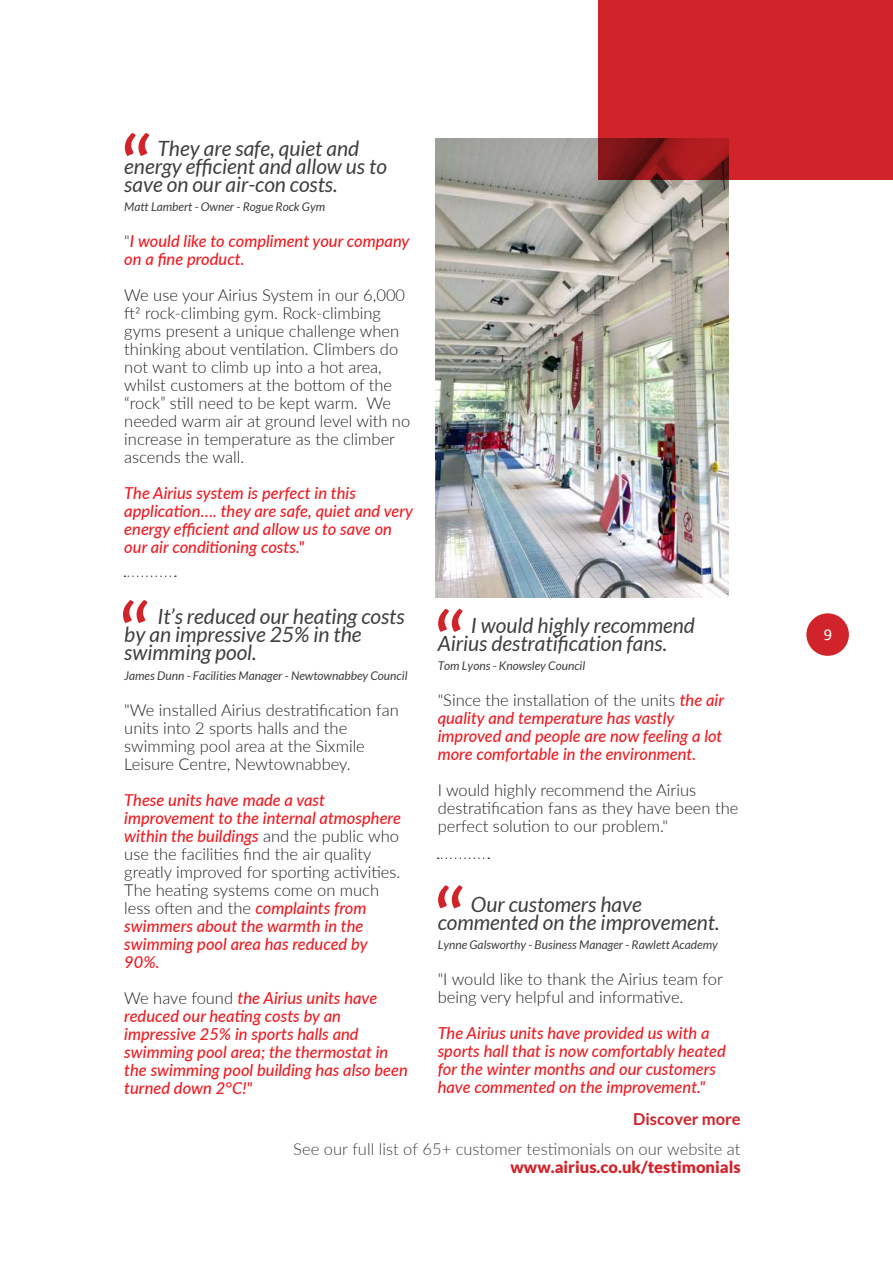
<style>
.page{position:relative;width:893px;height:1263px;background:#fff}
.page>*{position:absolute;margin:0;border:0;box-sizing:border-box;transform-origin:0 0}
.t1{font:90px "Lato";color:#d1232a}
.t2{font:italic 21px/18px "Lato";color:#3e3e3f}
.t3{font:italic 500 16.5px/18px "Lato";color:#ee1d23}
.t4{font:300 16.5px/18px "Lato";color:#231f20}
.t5{font:300 16.5px "Lato";color:#3e3e3f}
.t6{font:900 16.5px "Lato";color:#d1232a}
.t7{font:700 16.5px "Lato";color:#d1232a}
.t8{font:16.5px "Calibri";color:#fff}
.t9{font:italic 12px "Lato";color:#3e3e3f}
.s1{font-weight:300;font-style:normal;color:#231f20}
</style>
<div class="page">
<img style="left:435px;top:138px;width:294px;height:459px">
<div style="left:599px;top:0;width:294px;height:180px;background:#d1232a"></div>
<svg style="left:124px;top:575px;width:52px;height:2px"></svg>
<svg style="left:438px;top:857px;width:51px;height:2px"></svg>
<div style="left:806px;top:613px;width:43px;height:43px;background:#d1232a;border-radius:50%"></div>
<h1 class="t1" style="left:122px;top:133px;width:34px">ì</h1>
<p class="t2" style="left:124px;top:141px;width:264px;text-indent:33px">They are safe, quiet and energy efficient and allow us to save on our air-con costs.</p>
<p class="t9" style="left:124px;top:202px;width:202px">Matt Lambert - Owner - Rogue Rock Gym</p>
<p class="t3" style="left:124px;top:231px;width:287px"><span class="s1">"</span>I would like to compliment your company on a fine product.</p>
<p class="t4" style="left:124px;top:286px;width:287px">We use your Airius System in our 6,000昀琀2 rock-climbing gym. Rock-climbing gyms present a unique challenge when thinking about ven琀椀la琀椀on. Climbers do not want to climb up into a hot area, whilst customers at the bo琀琀om of the “rock” s琀椀ll need to be kept warm. We needed warm air at ground level with no increase in temperature as the climber ascends the wall.</p>
<p class="t3" style="left:124px;top:483px;width:290px">The Airius system is perfect in this<br>applica琀椀on…. they are safe, quiet and very energy efficient and allow us to save on our air condi琀椀oning costs."</p>
<h1 class="t1" style="left:120px;top:600px;width:34px">ì</h1>
<p class="t2" style="left:124px;top:609px;width:282px;text-indent:33px">Itís reduced our heating costs by an impressive 25% in the swimming pool.</p>
<p class="t9" style="left:124px;top:671px;width:285px">James Dunn - Facilities Manager - Newtownabbey Council</p>
<p class="t4" style="left:124px;top:700px;width:276px">"We installed Airius destra琀椀fica琀椀on fan units into 2 sports halls and the swimming pool area at the Sixmile Leisure Centre, Newtownabbey.</p>
<p class="t3" style="left:124px;top:792px;width:278px">These units have made a vast improvement to the internal atmosphere within the buildings <span class="s1">and the public who use the facili琀椀es find the air quality greatly improved for spor琀椀ng ac琀椀vi琀椀es.<br>The hea琀椀ng systems come on much less o昀琀en and the</span> complaints from swimmers about the warmth in the swimming pool area has reduced by<br>90%.</p>
<p class="t3" style="left:124px;top:990px;width:285px"><span class="s1">We have found</span> the Airius units have reduced our hea琀椀ng costs by an impressive 25% in sports halls and swimming pool area; the thermostat in the swimming pool building has also been turned down 2°C!"</p>
<h1 class="t1" style="left:435px;top:609px;width:34px">ì</h1>
<p class="t2" style="left:438px;top:618px;width:259px;text-indent:33px">I would highly recommend<br>Airius destratification fans.</p>
<p class="t9" style="left:438px;top:661px;width:149px">Tom Lyons - Knowsley Council</p>
<p class="t3" style="left:438px;top:692px;width:288px"><span class="s1">"Since the installa琀椀on of the units</span> the air quality and temperature has vastly improved and people are now feeling a lot more comfortable in the environment.</p>
<p class="t4" style="left:438px;top:781px;width:302px">I would highly recommend the Airius destra琀椀fica琀椀on fans as they have been the perfect solu琀椀on to our problem."</p>
<h1 class="t1" style="left:435px;top:885px;width:34px">ì</h1>
<p class="t2" style="left:438px;top:896px;width:283px;text-indent:33px">Our customers have commented on the improvement.</p>
<p class="t9" style="left:438px;top:940px;width:282px">Lynne Galsworthy - Business Manager - Rawlett Academy</p>
<p class="t4" style="left:438px;top:969px;width:287px">"I would like to thank the Airius team for being very helpful and informa琀椀ve.</p>
<p class="t3" style="left:438px;top:1023px;width:290px">The Airius units have provided us with a sports hall that is now comfortably heated for the winter months and our customers have commented on the improvement."</p>
<p class="t7" style="left:633px;top:1109px;width:109px">Discover more</p>
<p class="t5" style="left:293px;top:1137px;width:449px">See our full list of 65+ customer tes琀椀monials on our website at</p>
<p class="t6" style="left:511px;top:1160px;width:232px">www.airius.co.uk/testimonials</p>
<p class="t8" style="left:819px;top:624px;width:14px">79</p>
</div>
